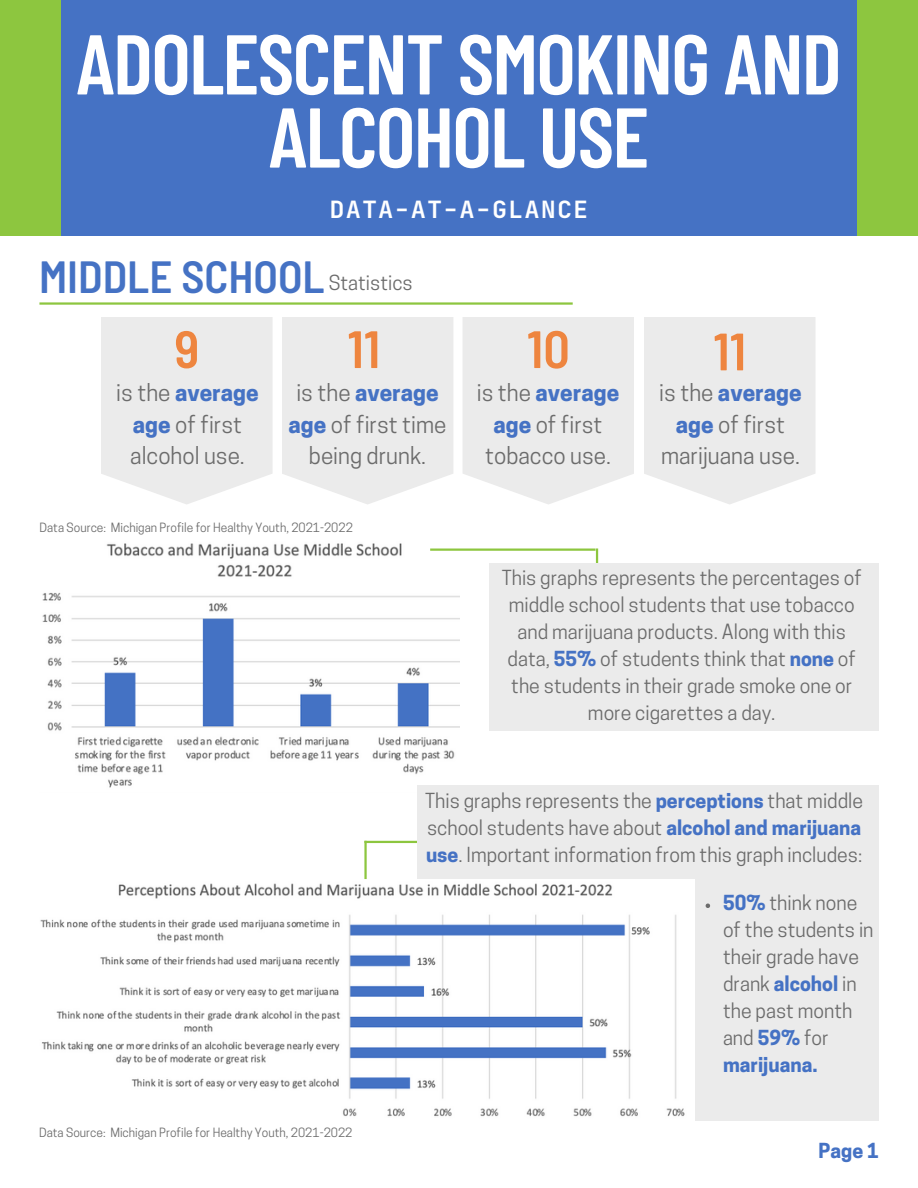
<style>
.page{position:relative;width:918px;height:1188px;background:#fff}
.page>*{position:absolute;margin:0;border:0;box-sizing:border-box;transform-origin:0 0}
.t1{font:600 84.6px/73.2px "Barlow Condensed";letter-spacing:-.02em;color:#fff;text-align:center}
.t2{font:600 semi-condensed 52.5px "Barlow";color:#ee853f}
.t3{font:600 semi-condensed 45px "Barlow";color:#4572c4}
.t4{font:700 24.15px "Jet Brains Mono";letter-spacing:.075em;color:#fff}
.t5{font:22.5px/31.5px "Cooper Hewitt";color:#6c6c6c;text-align:center}
.t6{font:19.5px/27px "Cooper Hewitt";color:#6c6c6c;text-align:justify}
.t7{font:700 19.5px "Cooper Hewitt";color:#4572c4}
.t8{font:12px "Cooper Hewitt";color:#6c6c6c}
.s1{font-weight:700;color:#4572c4}
</style>
<div class="page">
<div style="left:0;top:0;width:918px;height:236px;background:#8dc63f"></div>
<div style="left:61px;top:0;width:796px;height:236px;background:#4572c4"></div>
<svg style="left:282px;top:317px;width:171px;height:187px;background:#ececec"></svg>
<svg style="left:644px;top:317px;width:172px;height:187px;background:#ececec"></svg>
<svg style="left:101px;top:317px;width:172px;height:187px;background:#ececec"></svg>
<svg style="left:463px;top:317px;width:171px;height:187px;background:#ececec"></svg>
<hr style="left:39px;top:302px;width:534px;height:3px;background:#8dc63f">
<img style="left:40px;top:883px;width:645px;height:234px">
<hr style="left:364px;top:841px;width:53px;height:2px;background:#8dc63f">
<hr style="left:364px;top:841px;width:3px;height:38px;background:#8dc63f">
<div style="left:695px;top:811px;width:184px;height:310px;background:#ebebeb"></div>
<img style="left:42px;top:543px;width:417px;height:245px">
<div style="left:417px;top:785px;width:462px;height:94px;background:#ebebeb"></div>
<svg style="left:706px;top:904px;width:4px;height:4px"></svg>
<hr style="left:430px;top:549px;width:166px;height:2px;background:#8dc63f">
<hr style="left:596px;top:548px;width:2px;height:39px;background:#8dc63f">
<div style="left:489px;top:563px;width:389px;height:168px;background:#ebebeb"></div>
<p class="t1" style="left:76px;top:24px;width:767px">ADOLESCENT SMOKING AND<br>ALCOHOL USE</p>
<p class="t4" style="left:330px;top:194px;width:260px">DATA-AT-A-GLANCE</p>
<p class="t3" style="left:39px;top:248px;width:287px">MIDDLE SCHOOL</p>
<p class="t6" style="left:329px;top:272px;width:86px">Statistics</p>
<p class="t2" style="left:527px;top:316px;width:45px">10</p>
<p class="t5" style="left:477px;top:380px;width:144px">is the <span class="s1">average age</span> of first tobacco use.</p>
<p class="t5" style="left:659px;top:380px;width:144px">is the <span class="s1">average age</span> of first marijuana use.</p>
<p class="t2" style="left:174px;top:316px;width:27px">9</p>
<p class="t2" style="left:713px;top:318px;width:34px">11</p>
<p class="t5" style="left:116px;top:380px;width:144px">is the <span class="s1">average age</span> of first alcohol use.</p>
<p class="t2" style="left:347px;top:316px;width:34px">11</p>
<p class="t5" style="left:289px;top:380px;width:159px">is the <span class="s1">average age</span> of first time being drunk.</p>
<p class="t8" style="left:39px;top:523px;width:315px">Data Source: Michigan Profile for Healthy Youth, 2021-2022</p>
<p class="t8" style="left:39px;top:1128px;width:315px">Data Source: Michigan Profile for Healthy Youth, 2021-2022</p>
<p class="t6" style="left:502px;top:567px;width:362px;text-align:center">This graphs represents the percentages of middle school students that use tobacco and marijuana products. Along with this data, <span class="s1">55%</span> of students think that <span class="s1">none</span> of the students in their grade smoke one or more cigarettes a day.</p>
<p class="t6" style="left:425px;top:790px;width:439px">This graphs represents the <span class="s1">perceptions</span> that middle school students have about <span class="s1">alcohol and marijuana use</span>. Important information from this graph includes:</p>
<p class="t6" style="left:723px;top:892px;width:152px;text-align:left"><span class="s1">50%</span> think none of the students in their grade have drank <span class="s1">alcohol</span> in the past month and <span class="s1">59%</span> for <span class="s1">marijuana.</span></p>
<p class="t7" style="left:819px;top:1143px;width:62px">Page 1</p>
</div>
